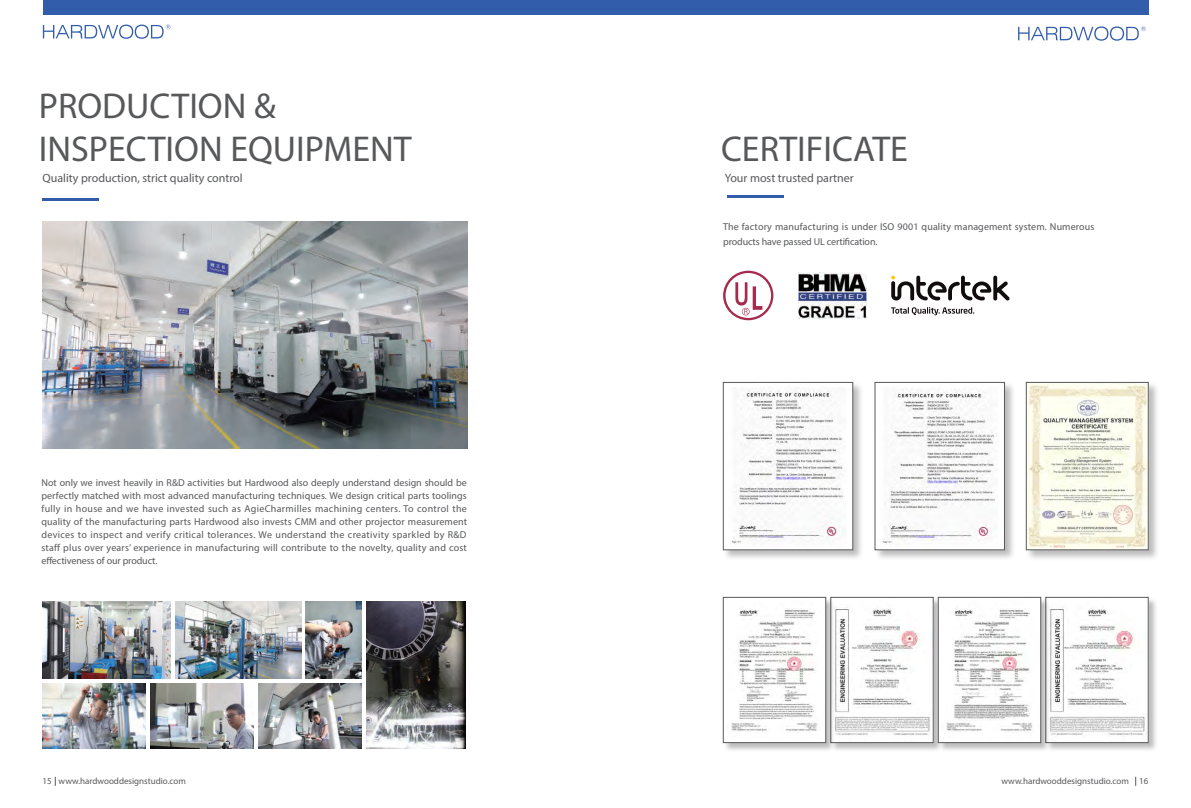
<style>
.page{position:relative;width:1191px;height:808px;background:#fff}
.page>*{position:absolute;margin:0;border:0;box-sizing:border-box;transform-origin:0 0}
.t1{font:36px "Myriad Pro";color:#57585a}
.t2{font:12px "Myriad Pro";color:#57585a}
.t3{font:10px/13px "Myriad Pro";letter-spacing:.015em;color:#57585a;text-align:justify}
.t4{font:9px "Myriad Pro";color:#57585a}
</style>
<div class="page">
<img style="left:43px;top:221px;width:425px;height:227px">
<img style="left:43px;top:683px;width:103px;height:65px">
<img style="left:258px;top:683px;width:104px;height:65px">
<img style="left:150px;top:683px;width:104px;height:65px">
<img style="left:367px;top:601px;width:98px;height:147px">
<img style="left:175px;top:601px;width:126px;height:77px">
<img style="left:306px;top:601px;width:56px;height:77px">
<img style="left:43px;top:601px;width:127px;height:77px">
<div style="left:830px;top:597px;width:113px;height:155px;background:#231f20;opacity:.3"></div>
<img style="left:835px;top:599px;width:96px;height:142px">
<div style="left:830px;top:597px;width:103px;height:146px;border:1px solid #57585a"></div>
<div style="left:723px;top:597px;width:112px;height:155px;background:#231f20;opacity:.3"></div>
<img style="left:725px;top:599px;width:99px;height:142px">
<div style="left:723px;top:597px;width:103px;height:146px;border:1px solid #57585a"></div>
<div style="left:1045px;top:597px;width:112px;height:155px;background:#231f20;opacity:.3"></div>
<img style="left:1050px;top:599px;width:96px;height:142px">
<div style="left:1045px;top:597px;width:103px;height:146px;border:1px solid #57585a"></div>
<div style="left:938px;top:597px;width:112px;height:155px;background:#231f20;opacity:.3"></div>
<img style="left:940px;top:599px;width:99px;height:142px">
<div style="left:938px;top:597px;width:103px;height:146px;border:1px solid #57585a"></div>
<div style="left:723px;top:382px;width:141px;height:178px;background:#231f20;opacity:.3"></div>
<img style="left:725px;top:384px;width:126px;height:164px">
<div style="left:723px;top:382px;width:130px;height:168px;border:1px solid #57585a"></div>
<div style="left:874px;top:382px;width:141px;height:179px;background:#231f20;opacity:.3"></div>
<img style="left:876px;top:384px;width:126px;height:164px">
<div style="left:874px;top:382px;width:130px;height:168px;border:1px solid #57585a"></div>
<div style="left:1025px;top:382px;width:134px;height:179px;background:#231f20;opacity:.3"></div>
<img style="left:1028px;top:384px;width:118px;height:164px">
<div style="left:1026px;top:382px;width:122px;height:168px;border:1px solid #57585a"></div>
<svg style="left:723px;top:271px;width:50px;height:49px"></svg>
<svg style="left:891px;top:276px;width:118px;height:24px"></svg>
<svg style="left:891px;top:307px;width:83px;height:8px"></svg>
<img style="left:798px;top:272px;width:68px;height:47px">
<div style="left:43px;top:0;width:1105px;height:14px;background:#315dab"></div>
<hr style="left:43px;top:198px;width:56px;height:3px;background:#315dab">
<hr style="left:727px;top:195px;width:56px;height:3px;background:#315dab">
<svg style="left:43px;top:25px;width:127px;height:14px"></svg>
<svg style="left:1018px;top:26px;width:127px;height:15px"></svg>
<p class="t1" style="left:39px;top:83px;width:238px">PRODUCTION &amp;</p>
<p class="t1" style="left:39px;top:127px;width:374px">INSPECTION EQUIPMENT</p>
<p class="t2" style="left:43px;top:171px;width:202px">Quality production, strict quality control</p>
<p class="t3" style="left:41px;top:476px;width:427px">Not only we invest heavily in R&amp;D activities but Hardwood also deeply understand design should be perfectly matched with most advanced manufacturing techniques. We design critical parts toolings fully in house and we have invested such as AgieCharmilles machining centers. To control the quality of the manufacturing parts Hardwood also invests CMM and other projector measurement devices to inspect and verify critical tolerances. We understand the creativity sparkled by R&amp;D staff plus over years’ experience in manufacturing will contribute to the novelty, quality and cost effectiveness of our product.</p>
<p class="t1" style="left:721px;top:127px;width:188px">CERTIFICATE</p>
<p class="t2" style="left:724px;top:171px;width:130px">Your most trusted partner</p>
<p class="t3" style="left:723px;top:219px;width:373px;line-height:15px">The factory manufacturing is under ISO 9001 quality management system. Numerous products have passed UL certification.</p>
<p class="t4" style="left:43px;top:775px;width:11px">15</p>
<p class="t4" style="left:59px;top:776px;width:129px">www.hardwooddesignstudio.com</p>
<p class="t4" style="left:1001px;top:776px;width:129px">www.hardwooddesignstudio.com</p>
<p class="t4" style="left:1139px;top:775px;width:11px">16</p>
</div>
